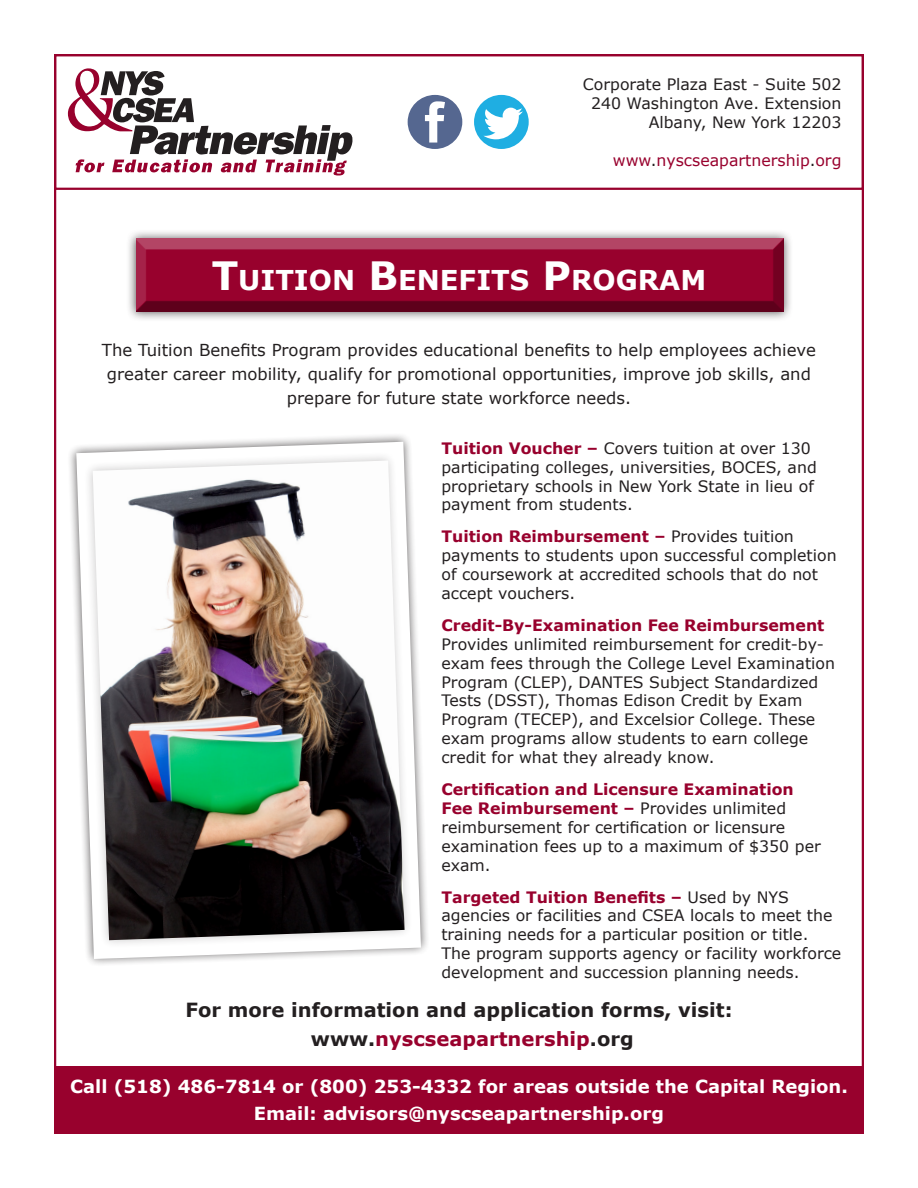
<style>
.page{position:relative;width:918px;height:1188px;background:#fff}
.page>*{position:absolute;margin:0;border:0;box-sizing:border-box;transform-origin:0 0}
.t1{font:700 27.3px "Verdana";color:#fff}
.t2{font:700 19.5px "Verdana";color:#231f20}
.t3{font:700 19.5px "Verdana";color:#98012d}
.t4{font:700 18px "Verdana";color:#fff}
.t5{font:16.5px/24px "Verdana";color:#231f20;text-align:center}
.t6{font:15.75px/18.9px "Verdana";color:#231f20}
.t7{font:15.75px "Verdana";color:#98012d}
.s1{color:#231f20}
.s2{font-size:39px}
.s3{font-weight:700;color:#98012d}
</style>
<div class="page">
<div style="left:54px;top:54px;width:810px;height:136px;border:2px solid #98012d"></div>
<div style="left:54px;top:1066px;width:810px;height:68px;background:#98012d"></div>
<div style="left:126px;top:229px;width:667px;height:93px;background:#231f20;opacity:.75"></div>
<div style="left:124px;top:232px;width:661px;height:82px;background:#fff;opacity:.5"></div>
<div style="left:124px;top:237px;width:661px;height:77px;background:#231f20;opacity:.6"></div>
<svg style="left:68px;top:68px;width:285px;height:107px"></svg>
<svg style="left:70px;top:435px;width:357px;height:529px"></svg>
<svg style="left:76px;top:442px;width:345px;height:517px"></svg>
<svg style="left:83px;top:450px;width:332px;height:500px"></svg>
<img style="left:93px;top:461px;width:312px;height:479px">
<div style="left:474px;top:95px;width:55px;height:54px;background:#1faee2;border-radius:50%"></div>
<svg style="left:483px;top:108px;width:40px;height:31px"></svg>
<div style="left:408px;top:95px;width:54px;height:54px;background:#556790;border-radius:50%"></div>
<svg style="left:425px;top:101px;width:20px;height:42px"></svg>
<p class="t6" style="left:583px;top:75px;width:260px">Corporate Plaza East - Suite 502</p>
<p class="t6" style="left:591px;top:94px;width:252px">240 Washington Ave. Extension</p>
<p class="t6" style="left:649px;top:113px;width:194px">Albany, New York 12203</p>
<p class="t7" style="left:613px;top:149px;width:230px">www<span class="s1">.</span>nyscseapartnership<span class="s1">.</span>org</p>
<p class="t1" style="left:212px;top:261px;width:496px"><span class="s2">T</span>UITION <span class="s2">B</span>ENEFITS <span class="s2">P</span>ROGRAM</p>
<p class="t5" style="left:102px;top:338px;width:716px">The Tuition Benefits Program provides educational benefits to help employees achieve greater career mobility, qualify for promotional opportunities, improve job skills, and prepare for future state workforce needs.</p>
<p class="t6" style="left:441px;top:438px;width:377px"><span class="s3">Tuition Voucher –</span> Covers tuition at over 130 participating colleges, universities, BOCES, and proprietary schools in New York State in lieu of payment from students.</p>
<p class="t6" style="left:441px;top:527px;width:397px"><span class="s3">Tuition Reimbursement –</span> Provides tuition payments to students upon successful completion of coursework at accredited schools that do not accept vouchers.</p>
<p class="t6" style="left:441px;top:616px;width:395px"><span class="s3">Credit-By-Examination Fee Reimbursement </span>Provides unlimited reimbursement for credit-by&shy;exam fees through the College Level Examination Program (CLEP), DANTES Subject Standardized Tests (DSST), Thomas Edison Credit by Exam Program (TECEP), and Excelsior College. These exam programs allow students to earn college credit for what they already know.</p>
<p class="t6" style="left:441px;top:780px;width:381px"><span class="s3">Certification and Licensure Examination Fee Reimbursement –</span> Provides unlimited reimbursement for certification or licensure examination fees up to a maximum of $350 per exam.</p>
<p class="t6" style="left:441px;top:887px;width:401px"><span class="s3">Targeted Tuition Benefits –</span> Used by NYS agencies or facilities and CSEA locals to meet the training needs for a particular position or title.<br>The program supports agency or facility workforce development and succession planning needs.</p>
<p class="t2" style="left:185px;top:997px;width:549px">For more information and application forms, visit:</p>
<p class="t3" style="left:311px;top:1025px;width:324px"><span class="s1">www.</span>nyscseapartnership<span class="s1">.org</span></p>
<p class="t4" style="left:70px;top:1074px;width:779px">Call (518) 486-7814 or (800) 253-4332 for areas outside the Capital Region.</p>
<p class="t4" style="left:254px;top:1101px;width:412px">Email: advisors@nyscseapartnership.org</p>
</div>
